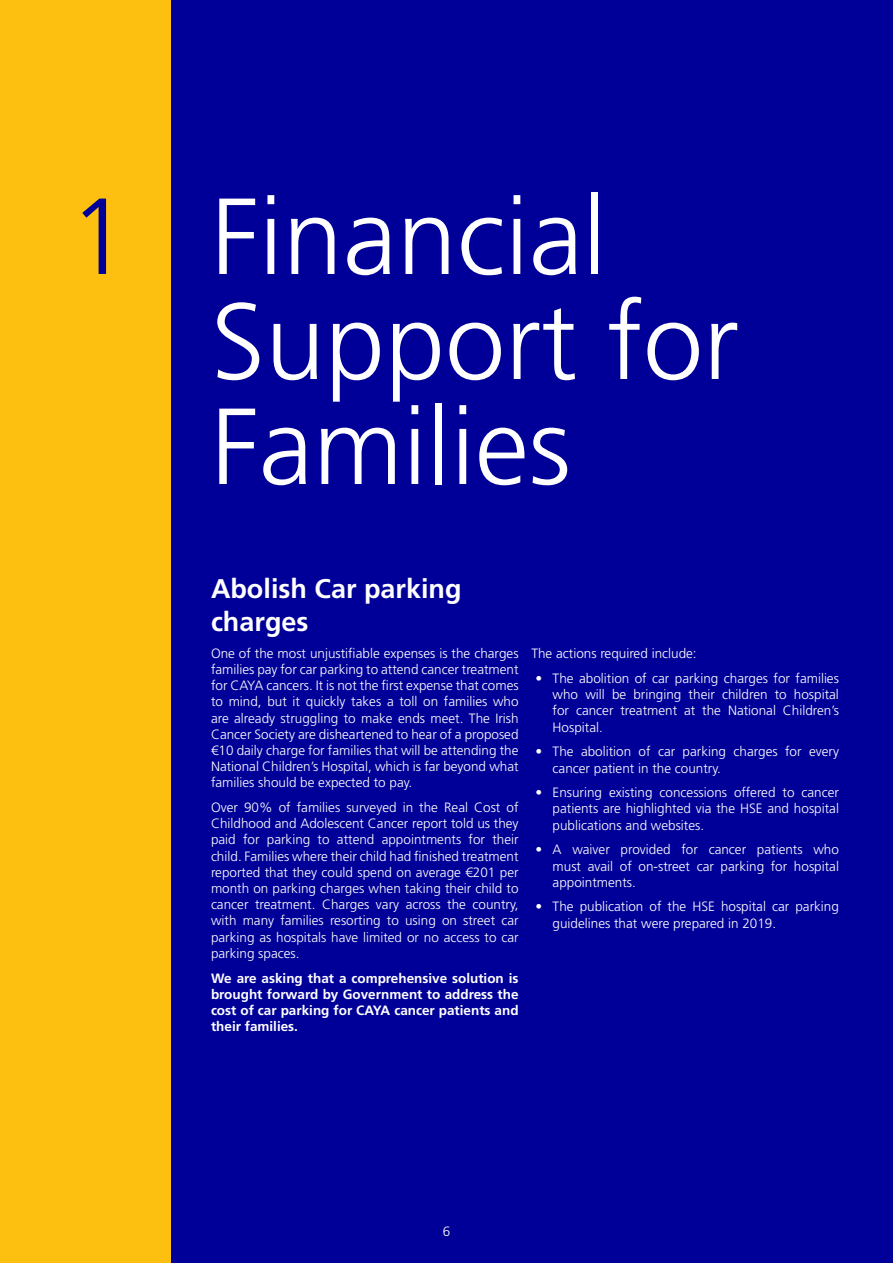
<style>
.page{position:relative;width:893px;height:1263px;background:#fff}
.page>*{position:absolute;margin:0;border:0;box-sizing:border-box;transform-origin:0 0}
.t1{font:300 108px/105px "Frutiger LT Std";color:#fff}
.t2{font:300 108px "Frutiger LT Std";color:#009}
.subheader{font:700 27px/32.4px "Frutiger LT Std";color:#fff}
.body{font:300 13.5px/16.2px "Frutiger LT Std";color:#fff;text-align:justify}
.body-2{font:700 13.5px/16.2px "Frutiger LT Std";color:#fff;text-align:justify}
</style>
<div class="page">
<div style="left:170px;top:0;width:723px;height:1263px;background:#009"></div>
<div style="left:0;top:0;width:170px;height:1263px;background:#fdc011"></div>
<p class="t2" style="left:69px;top:176px;width:62px">1</p>
<p class="t1" style="left:211px;top:186px;width:530px">Financial<br>Support for<br>Families</p>
<p class="subheader" style="left:211px;top:573px;width:252px">Abolish Car parking charges</p>
<p class="body" style="left:211px;top:645px;width:309px">One of the most unjustifiable expenses is the charges families pay for car parking to attend cancer treatment for CAYA cancers. It is not the first expense that comes to mind, but it quickly takes a toll on families who are already struggling to make ends meet. The Irish Cancer Society are disheartened to hear of a proposed €10 daily charge for families that will be attending the National Children’s Hospital, which is far beyond what families should be expected to pay.</p>
<p class="body" style="left:211px;top:799px;width:309px">Over 90% of families surveyed in the Real Cost of Childhood and Adolescent Cancer report told us they paid for parking to attend appointments for their child. Families where their child had finished treatment reported that they could spend on average €201 per month on parking charges when taking their child to cancer treatment. Charges vary across the country, with many families resorting to using on street car parking as hospitals have limited or no access to car parking spaces.</p>
<p class="body-2" style="left:211px;top:970px;width:309px">We are asking that a comprehensive solution is brought forward by Government to address the cost of car parking for CAYA cancer patients and their families.</p>
<p class="body" style="left:531px;top:646px;width:167px">The actions required include:</p>
<p class="body" style="left:553px;top:670px;width:288px;text-indent:-17px">• The abolition of car parking charges for families who will be bringing their children to hospital for cancer treatment at the National Children’s Hospital.</p>
<p class="body" style="left:553px;top:744px;width:288px;text-indent:-17px">• The abolition of car parking charges for every cancer patient in the country.</p>
<p class="body" style="left:553px;top:785px;width:288px;text-indent:-17px">• Ensuring existing concessions offered to cancer patients are highlighted via the HSE and hospital publications and websites.</p>
<p class="body" style="left:553px;top:842px;width:288px;text-indent:-17px">• A waiver provided for cancer patients who must avail of on-street car parking for hospital appointments.</p>
<p class="body" style="left:553px;top:899px;width:288px;text-indent:-17px">• The publication of the HSE hospital car parking guidelines that were prepared in 2019.</p>
<p class="body" style="left:443px;top:1223px;width:9px">6</p>
</div>
